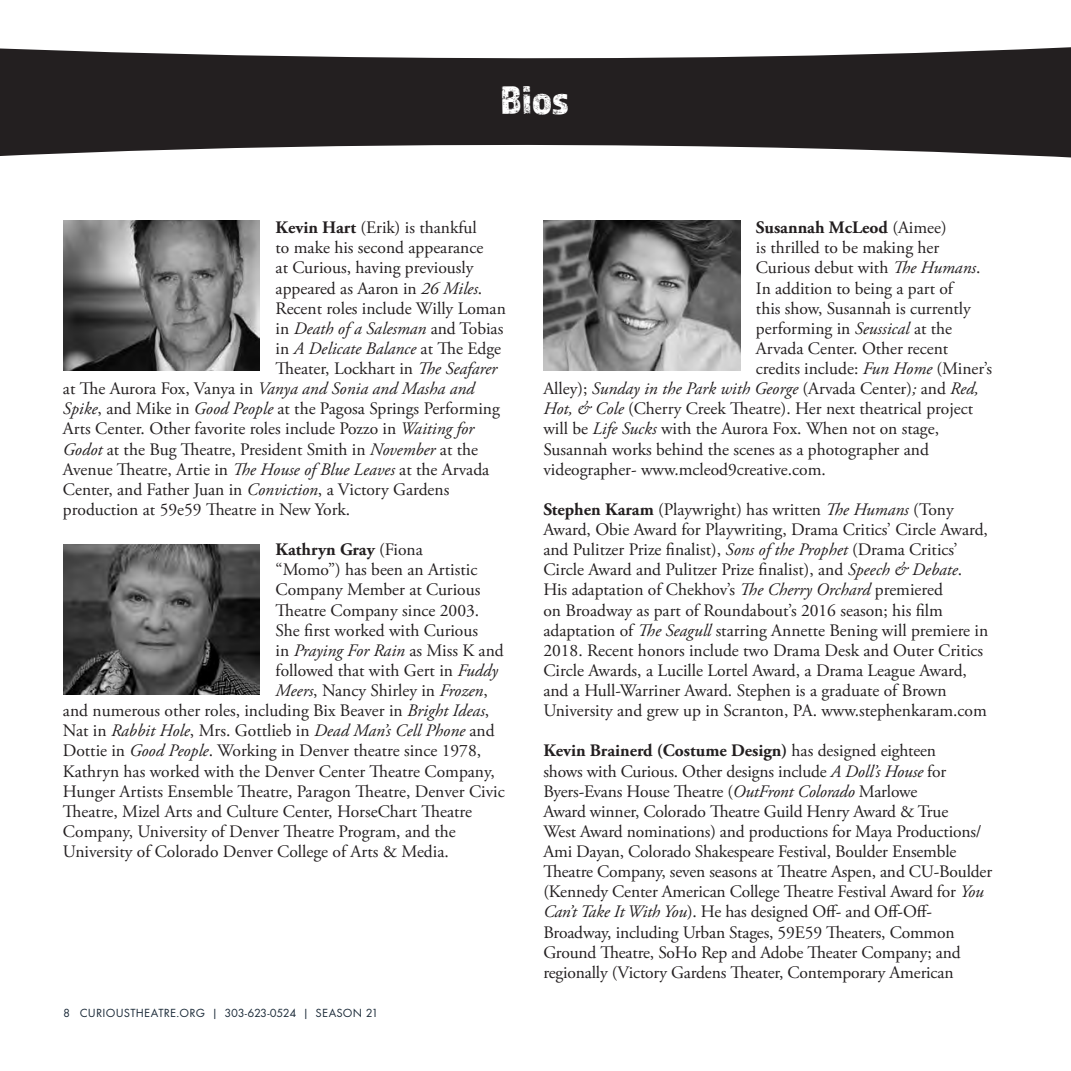
<style>
.page{position:relative;width:1071px;height:1071px;background:#fff}
.page>*{position:absolute;margin:0;border:0;box-sizing:border-box;transform-origin:0 0}
.t1{font:42px "Almaq Rough";color:#fff}
.t2{font:17.5px/20.1px "Adobe Garamond Pro";color:#231f20}
.t3{font:italic 17.5px "Adobe Garamond Pro";color:#231f20}
.t4{font:700 17.5px "Adobe Garamond Pro";color:#231f20}
.t5{font:12.25px "Futura Book DTC";letter-spacing:.02em;color:#1c2b39}
.s1{font-weight:700}
.s2{font-style:italic}
.s3{font-style:normal}
.s4{font-weight:400}
</style>
<div class="page">
<svg style="left:0;top:47px;width:1071px;height:111px;background:#444142"></svg>
<img style="left:63px;top:220px;width:197px;height:150px">
<img style="left:63px;top:544px;width:197px;height:150px">
<img style="left:543px;top:220px;width:197px;height:150px">
<h1 class="t1" style="left:501px;top:75px;width:71px">Bios</h1>
<p class="t2" style="left:276px;top:218px;width:203px"><span class="s1">Kevin Hart</span> (Erik) is thankful</p>
<p class="t2" style="left:276px;top:238px;width:209px">to make his second appearance</p>
<p class="t2" style="left:276px;top:258px;width:199px">at Curious, having previously</p>
<p class="t2" style="left:276px;top:279px;width:208px">appeared as Aaron in <span class="s2">26 Miles</span>.</p>
<p class="t2" style="left:276px;top:299px;width:232px">Recent roles include Willy Loman</p>
<p class="t3" style="left:276px;top:318px;width:229px"><span class="s3">in</span> Death of a Salesman <span class="s3">and Tobias</span></p>
<p class="t3" style="left:276px;top:338px;width:227px"><span class="s3">in</span> A Delicate Balance <span class="s3">at The Edge</span></p>
<p class="t2" style="left:276px;top:359px;width:223px">Theater, Lockhart in <span class="s2">The Seafarer</span></p>
<p class="t3" style="left:63px;top:378px;width:413px"><span class="s3">at The Aurora Fox, Vanya in</span> Vanya and Sonia and Masha and</p>
<p class="t2" style="left:63px;top:399px;width:438px"><span class="s2">Spike</span>, and Mike in <span class="s2">Good People</span> at the Pagosa Springs Performing</p>
<p class="t2" style="left:63px;top:419px;width:413px">Arts Center. Other favorite roles include Pozzo in <span class="s2">Waiting for</span></p>
<p class="t2" style="left:63px;top:440px;width:417px"><span class="s2">Godot</span> at the Bug Theatre, President Smith in <span class="s2">November</span> at the</p>
<p class="t2" style="left:63px;top:460px;width:428px">Avenue Theatre, Artie in <span class="s2">The House of Blue Leaves</span> at the Arvada</p>
<p class="t2" style="left:63px;top:480px;width:388px">Center, and Father Juan in <span class="s2">Conviction</span>, a Victory Gardens</p>
<p class="t2" style="left:63px;top:500px;width:289px">production at 59e59 Theatre in New York.</p>
<p class="t4" style="left:276px;top:539px;width:149px">Kathryn Gray <span class="s4">(Fiona</span></p>
<p class="t2" style="left:276px;top:560px;width:203px">“Momo”) has been an Artistic</p>
<p class="t2" style="left:276px;top:580px;width:206px">Company Member at Curious</p>
<p class="t2" style="left:276px;top:601px;width:205px">Theatre Company since 2003.</p>
<p class="t2" style="left:276px;top:621px;width:204px">She first worked with Curious</p>
<p class="t3" style="left:276px;top:640px;width:230px"><span class="s3">in</span> Praying For Rain <span class="s3">as Miss K and</span></p>
<p class="t2" style="left:276px;top:661px;width:224px">followed that with Gert in <span class="s2">Fuddy</span></p>
<p class="t2" style="left:276px;top:681px;width:214px"><span class="s2">Meers</span>, Nancy Shirley in <span class="s2">Frozen</span>,</p>
<p class="t2" style="left:63px;top:701px;width:428px">and numerous other roles, including Bix Beaver in <span class="s2">Bright Ideas</span>,</p>
<p class="t3" style="left:63px;top:720px;width:433px"><span class="s3">Nat in</span> Rabbit Hole<span class="s3">, Mrs. Gottlieb in</span> Dead Man’s Cell Phone <span class="s3">and</span></p>
<p class="t2" style="left:63px;top:741px;width:420px">Dottie in <span class="s2">Good People</span>. Working in Denver theatre since 1978,</p>
<p class="t2" style="left:63px;top:762px;width:433px">Kathryn has worked with the Denver Center Theatre Company,</p>
<p class="t2" style="left:63px;top:782px;width:443px">Hunger Artists Ensemble Theatre, Paragon Theatre, Denver Civic</p>
<p class="t2" style="left:63px;top:802px;width:411px">Theatre, Mizel Arts and Culture Center, HorseChart Theatre</p>
<p class="t2" style="left:63px;top:822px;width:394px">Company, University of Denver Theatre Program, and the</p>
<p class="t2" style="left:63px;top:842px;width:387px">University of Colorado Denver College of Arts &amp; Media.</p>
<p class="t5" style="left:63px;top:1006px;width:317px">8 CURIOUSTHEATRE.ORG | 303-623-0524 | SEASON 21</p>
<p class="t4" style="left:756px;top:217px;width:192px">Susannah McLeod <span class="s4">(Aimee)</span></p>
<p class="t2" style="left:756px;top:238px;width:185px">is thrilled to be making her</p>
<p class="t2" style="left:756px;top:258px;width:226px">Curious debut with <span class="s2">The Humans</span>.</p>
<p class="t2" style="left:756px;top:279px;width:199px">In addition to being a part of</p>
<p class="t2" style="left:756px;top:299px;width:216px">this show, Susannah is currently</p>
<p class="t2" style="left:756px;top:319px;width:198px">performing in <span class="s2">Seussical</span> at the</p>
<p class="t2" style="left:756px;top:339px;width:194px">Arvada Center. Other recent</p>
<p class="t2" style="left:756px;top:359px;width:238px">credits include: <span class="s2">Fun Home</span> (Miner’s</p>
<p class="t3" style="left:543px;top:378px;width:437px"><span class="s3">Alley);</span> Sunday in the Park with George <span class="s3">(Arvada Center)</span>; <span class="s3">and</span> Red,</p>
<p class="t2" style="left:543px;top:399px;width:431px"><span class="s2">Hot, &amp; Cole</span> (Cherry Creek Theatre). Her next theatrical project</p>
<p class="t2" style="left:543px;top:419px;width:397px">will be <span class="s2">Life Sucks</span> with the Aurora Fox. When not on stage,</p>
<p class="t2" style="left:543px;top:440px;width:387px">Susannah works behind the scenes as a photographer and</p>
<p class="t2" style="left:543px;top:460px;width:284px">videographer- www.mcleod9creative.com.</p>
<p class="t2" style="left:543px;top:500px;width:446px"><span class="s1">Stephen Karam</span> (Playwright) has written <span class="s2">The Humans</span> (Tony Award, Obie Award for Playwriting, Drama Critics’ Circle Award, and Pulitzer Prize finalist), <span class="s2">Sons of the Prophet</span> (Drama Critics’ Circle Award and Pulitzer Prize finalist), and <span class="s2">Speech &amp; Debate</span>.<br>His adaptation of Chekhov’s <span class="s2">The Cherry Orchard</span> premiered<br>on Broadway as part of Roundabout’s 2016 season; his film adaptation of <span class="s2">The Seagull</span> starring Annette Bening will premiere in 2018. Recent honors include two Drama Desk and Outer Critics Circle Awards, a Lucille Lortel Award, a Drama League Award, and a Hull-Warriner Award. Stephen is a graduate of Brown University and grew up in Scranton, PA. www.stephenkaram.com</p>
<p class="t2" style="left:543px;top:741px;width:450px"><span class="s1">Kevin Brainerd (Costume Design)</span> has designed eighteen<br>shows with Curious. Other designs include <span class="s2">A Doll’s House</span> for Byers-Evans House Theatre (<span class="s2">OutFront Colorado</span> Marlowe<br>Award winner, Colorado Theatre Guild Henry Award &amp; True<br>West Award nominations) and productions for Maya Productions/ Ami Dayan, Colorado Shakespeare Festival, Boulder Ensemble Theatre Company, seven seasons at Theatre Aspen, and CU-Boulder (Kennedy Center American College Theatre Festival Award for <span class="s2">You Can’t Take It With You</span>). He has designed Off- and Off-Off-Broadway, including Urban Stages, 59E59 Theaters, Common Ground Theatre, SoHo Rep and Adobe Theater Company; and regionally (Victory Gardens Theater, Contemporary American</p>
</div>
